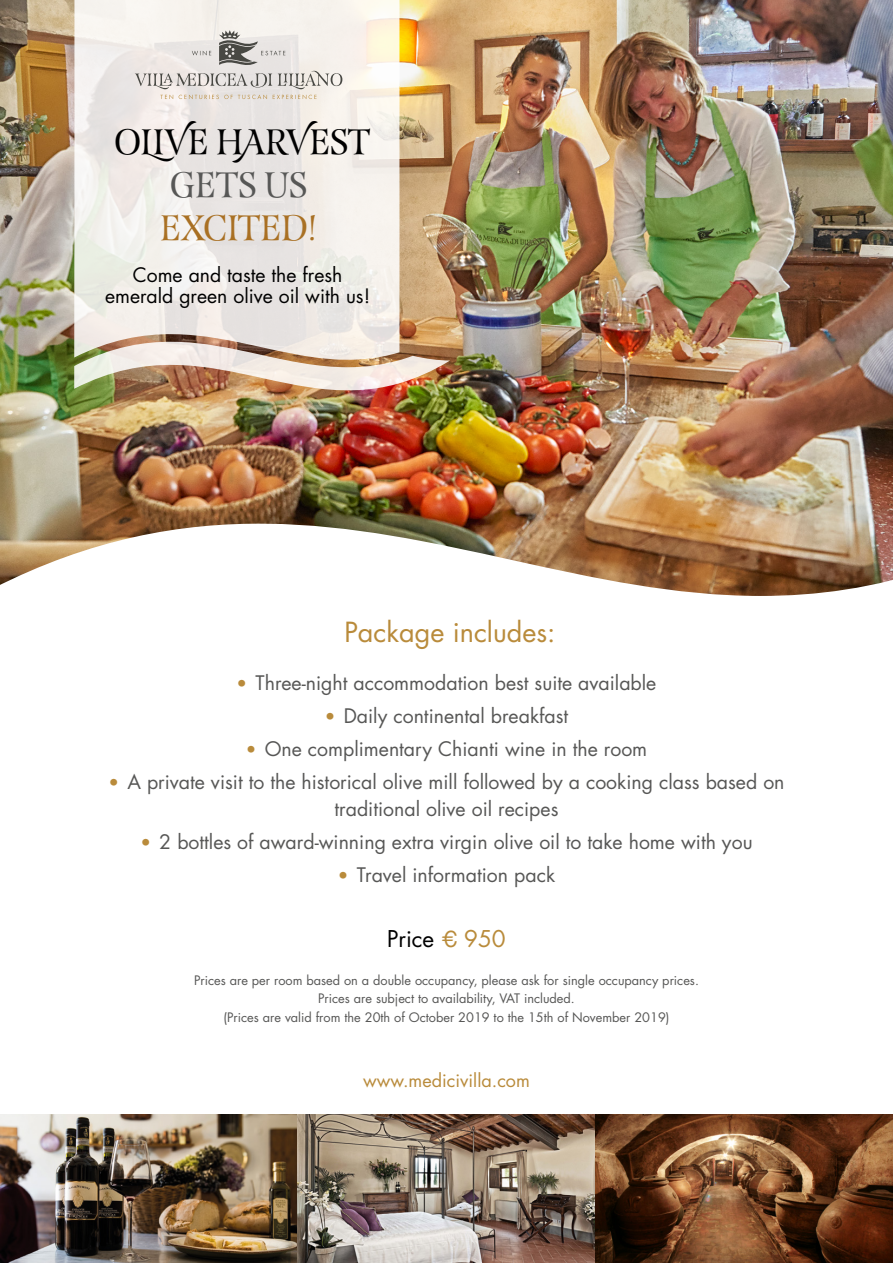
<style>
.page{position:relative;width:893px;height:1263px;background:#fff}
.page>*{position:absolute;margin:0;border:0;box-sizing:border-box;transform-origin:0 0}
.t1{font:34.8px "Esmeralda Pro";color:#000}
.t2{font:34.8px "Esmeralda Pro";letter-spacing:-.015em;color:#a97023}
.t3{font:34.8px "Esmeralda Pro";letter-spacing:-.005em;color:#575756}
.t4{font:27px "Futura";color:#b98b3b}
.t5{font:22.5px "Futura";color:#000}
.t6{font:19.5px/27px "Futura";color:#575756;text-align:center}
.t7{font:19.35px "Futura";color:#000}
.t8{font:18px "Futura";color:#b98b3b}
.t9{font:12.75px "Futura";color:#575756}
.s1{font-size:18px;color:#b98b3b}
.s2{font-family:"Helvetica";color:#b98b3b}
.s3{color:#b98b3b}
</style>
<div class="page">
<img style="left:0;top:0;width:893px;height:489px">
<img style="left:74px;top:340px;width:376px;height:52px">
<svg style="left:74px;top:0;width:325px;height:361px;fill:#f2ede7"></svg>
<svg style="left:135px;top:30px;width:207px;height:59px;background:#dad6d3"></svg>
<svg style="left:160px;top:95px;width:157px;height:4px"></svg>
<img style="left:0;top:489px;width:893px;height:107px">
<img style="left:0;top:1114px;width:893px;height:149px">
<p class="t1" style="left:114px;top:116px;width:258px">OLIVE HARVEST</p>
<p class="t3" style="left:170px;top:160px;width:139px">GETS US</p>
<p class="t2" style="left:160px;top:203px;width:159px">EXCITED!</p>
<p class="t7" style="left:133px;top:262px;width:211px">Come and taste the fresh</p>
<p class="t7" style="left:105px;top:283px;width:267px">emerald green olive oil with us!</p>
<p class="t4" style="left:344px;top:613px;width:213px">Package includes:</p>
<p class="t6" style="left:237px;top:669px;width:421px"><span class="s1">•</span> Three-night accommodation best suite available</p>
<p class="t6" style="left:325px;top:702px;width:245px"><span class="s1">•</span> Daily continental breakfast</p>
<p class="t6" style="left:246px;top:735px;width:403px"><span class="s1">•</span> One complimentary Chianti wine in the room</p>
<p class="t6" style="left:108px;top:768px;width:678px"><span class="s1">•</span> A private visit to the historical olive mill followed by a cooking class based on traditional olive oil recipes</p>
<p class="t6" style="left:140px;top:828px;width:614px"><span class="s1">•</span> 2 bottles of award-winning extra virgin olive oil to take home with you</p>
<p class="t6" style="left:338px;top:861px;width:219px"><span class="s1">•</span> Travel information pack</p>
<p class="t5" style="left:387px;top:924px;width:120px">Price <span class="s2">€</span> <span class="s3">950</span></p>
<p class="t9" style="left:194px;top:971px;width:506px">Prices are per room based on a double occupancy, please ask for single occupancy prices.</p>
<p class="t9" style="left:318px;top:990px;width:258px">Prices are subject to availability, VAT included.</p>
<p class="t9" style="left:223px;top:1008px;width:447px">(Prices are valid from the 20th of October 2019 to the 15th of November 2019)</p>
<p class="t8" style="left:363px;top:1068px;width:168px">www.medicivilla.com</p>
</div>
